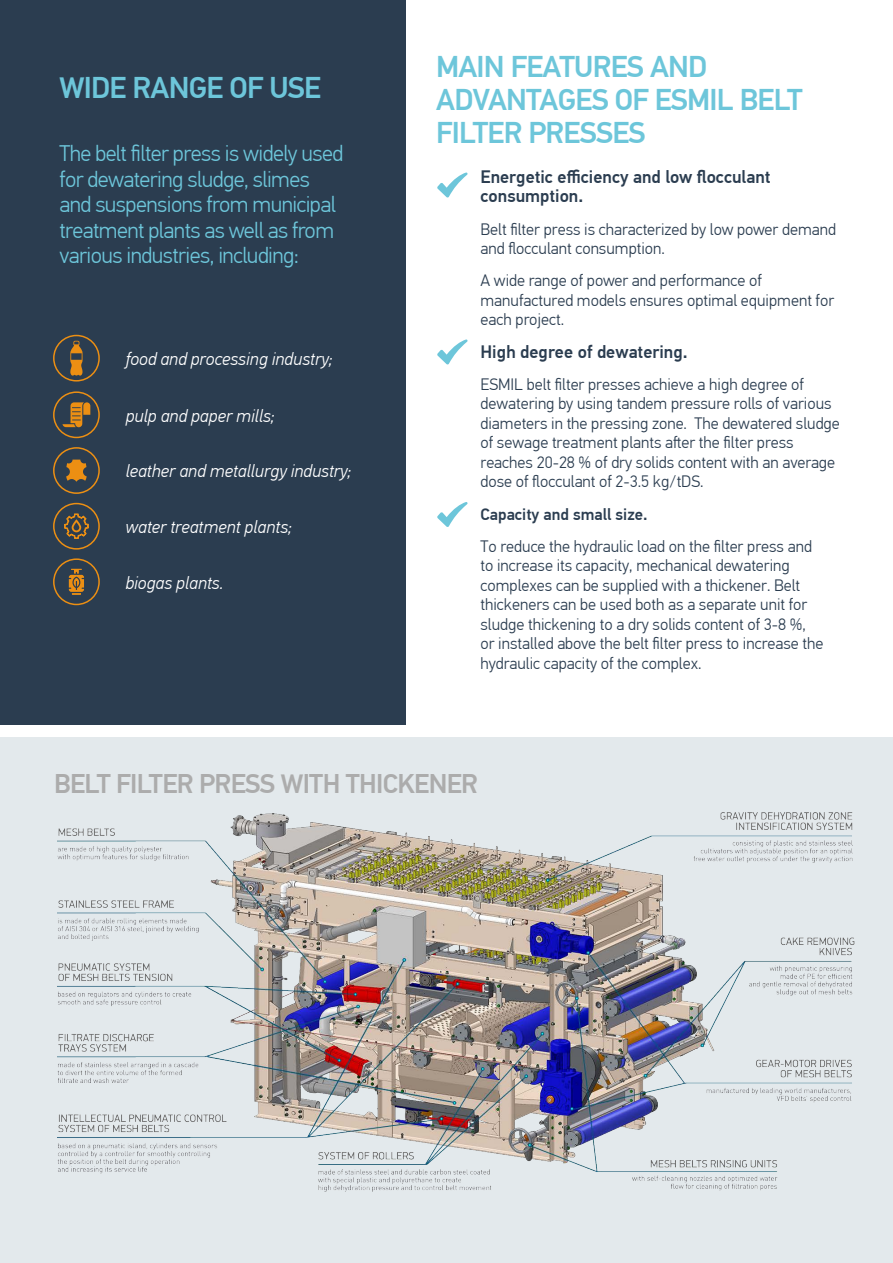
<style>
.page{position:relative;width:893px;height:1263px;background:#fff}
.page>*{position:absolute;margin:0;border:0;box-sizing:border-box;transform-origin:0 0}
.t1{font:500 30px/33px "PF Din Text Pro";letter-spacing:-.025em;color:#6dc6da}
.t2{font:500 27px "PF Din Text Pro";letter-spacing:-.025em;color:#acacac}
.t3{font:300 22.5px/25.5px "PF Din Text Pro";letter-spacing:-.025em;color:#6dc6da}
.t4{font:italic 300 18px "PF Din Text Pro";color:#fff}
.t5{font:500 18px/19.5px "PF Din Text Pro";color:#2b3d50}
.t6{font:300 16.5px/19.5px "PF Din Text Pro";color:#2b3d50}
.t7{font:500 16.5px "PF Din Text Pro";color:#2b3d50}
</style>
<div class="page">
<div style="left:0;top:0;width:405px;height:724px;background:#2b3d50"></div>
<svg style="left:437px;top:172px;width:31px;height:26px"></svg>
<svg style="left:437px;top:339px;width:31px;height:26px"></svg>
<svg style="left:437px;top:502px;width:31px;height:25px"></svg>
<div style="left:0;top:737px;width:893px;height:526px;background:#e3e9ec"></div>
<img style="left:57px;top:812px;width:798px;height:380px">
<div style="left:53px;top:335px;width:47px;height:47px;border:2px solid #ec8f13;border-radius:50%"></div>
<div style="left:53px;top:391px;width:47px;height:47px;border:2px solid #ec8f13;border-radius:50%"></div>
<div style="left:53px;top:447px;width:47px;height:47px;border:2px solid #ec8f13;border-radius:50%"></div>
<div style="left:53px;top:503px;width:47px;height:47px;border:2px solid #ec8f13;border-radius:50%"></div>
<div style="left:53px;top:558px;width:47px;height:47px;border:2px solid #ec8f13;border-radius:50%"></div>
<svg style="left:63px;top:402px;width:27px;height:25px"></svg>
<svg style="left:70px;top:341px;width:13px;height:35px"></svg>
<svg style="left:66px;top:459px;width:21px;height:22px"></svg>
<svg style="left:64px;top:513px;width:25px;height:26px"></svg>
<div style="left:72px;top:520px;width:9px;height:12px;border:2px solid #ec8f13;border-radius:4px"></div>
<svg style="left:69px;top:569px;width:15px;height:26px"></svg>
<h1 class="t1" style="left:60px;top:72px;width:263px">WIDE RANGE OF USE</h1>
<h3 class="t3" style="left:60px;top:141px;width:285px">The belt filter press is widely used for dewatering sludge, slimes and suspensions from municipal treatment plants as well as from various industries, including:</h3>
<p class="t4" style="left:126px;top:348px;width:208px">food and processing industry;</p>
<p class="t4" style="left:126px;top:405px;width:150px">pulp and paper mills;</p>
<p class="t4" style="left:126px;top:461px;width:227px">leather and metallurgy industry;</p>
<p class="t4" style="left:126px;top:517px;width:168px">water treatment plants;</p>
<p class="t4" style="left:126px;top:573px;width:99px">biogas plants.</p>
<h1 class="t1" style="left:436px;top:50px;width:368px">MAIN FEATURES AND<br>ADVANTAGES OF ESMIL BELT<br>FILTER PRESSES</h1>
<p class="t5" style="left:480px;top:167px;width:292px">Energetic efficiency and low flocculant consumption.</p>
<p class="t6" style="left:480px;top:219px;width:357px">Belt filter press is characterized by low power demand and flocculant consumption.</p>
<p class="t6" style="left:480px;top:271px;width:355px">A wide range of power and performance of manufactured models ensures optimal equipment for each project.</p>
<p class="t5" style="left:480px;top:342px;width:209px">High degree of dewatering.</p>
<p class="t6" style="left:480px;top:375px;width:361px">ESMIL belt filter presses achieve a high degree of dewatering by using tandem pressure rolls of various diameters in the pressing zone. The dewatered sludge of sewage treatment plants after the filter press reaches 20-28 % of dry solids content with an average dose of flocculant of 2-3.5 kg/tDS.</p>
<p class="t7" style="left:480px;top:504px;width:169px">Capacity and small size.</p>
<p class="t6" style="left:480px;top:537px;width:344px">To reduce the hydraulic load on the filter press and to increase its capacity, mechanical dewatering complexes can be supplied with a thickener. Belt thickeners can be used both as a separate unit for sludge thickening to a dry solids content of 3-8 %, or installed above the belt filter press to increase the hydraulic capacity of the complex.</p>
<h2 class="t2" style="left:54px;top:767px;width:426px">BELT FILTER PRESS WITH THICKENER</h2>
</div>
